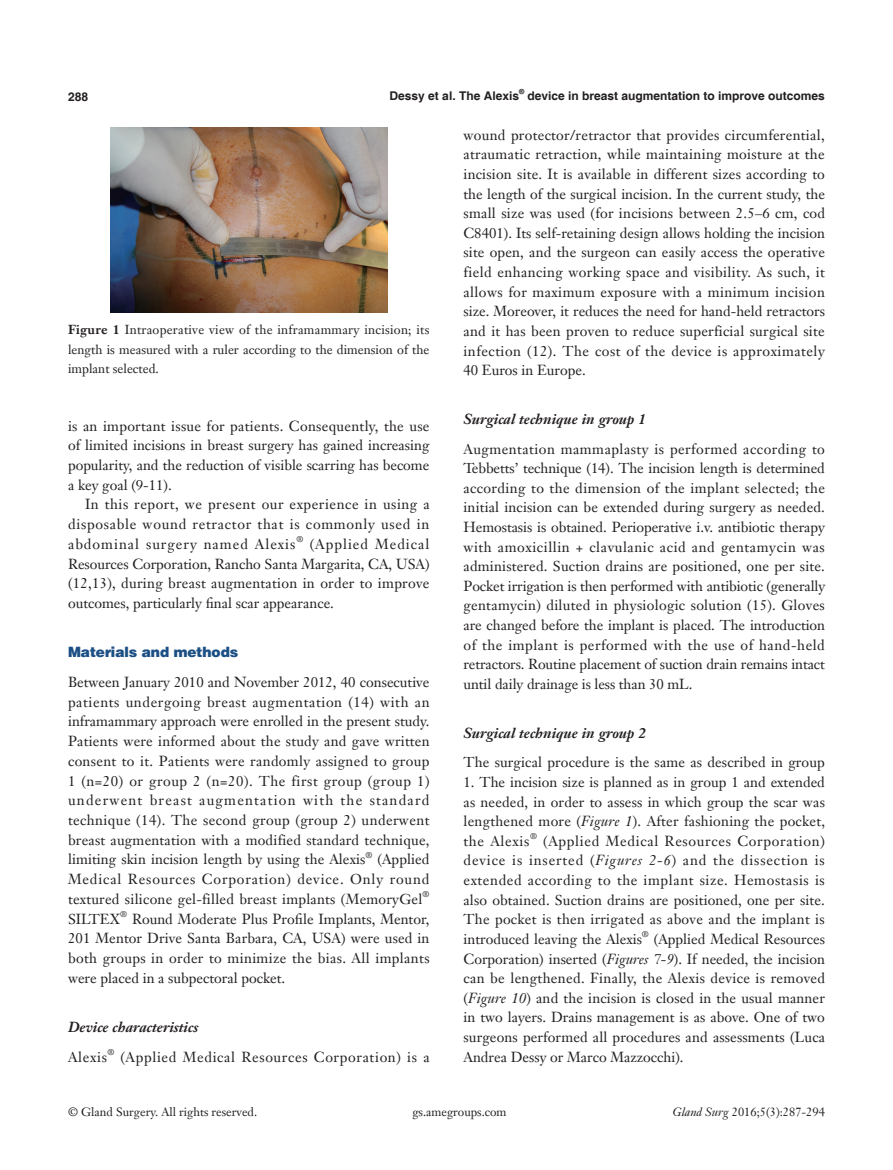
<style>
.page{position:relative;width:893px;height:1170px;background:#fff}
.page>*{position:absolute;margin:0;border:0;box-sizing:border-box;transform-origin:0 0}
.t1{font:14.25px/19.6px "Janson Text LT";letter-spacing:.01em;color:#231f20;text-align:justify}
.t2{font:italic 700 14.25px "Janson Text LT";color:#231f20}
.t3{font:14.25px "Janson Text LT";letter-spacing:.045em;color:#231f20}
.t4{font:900 14.25px "Helvetica";color:#1c5085}
.t5{font:12.75px/19.5px "Janson Text LT";color:#231f20;text-align:justify}
.t6{font:12px "Janson Text LT";color:#231f20}
.t7{font:700 12px "Helvetica";color:#231f20}
.t8{font:8.25px "Janson Text LT";color:#231f20}
.t9{font:700 7.05px "Helvetica";color:#231f20}
.s1{font-weight:700}
.s2{font-style:italic}
</style>
<div class="page">
<img style="left:111px;top:128px;width:276px;height:185px">
<p class="t7" style="left:68px;top:89px;width:22px">288</p>
<p class="t7" style="left:390px;top:88px;width:131px">Dessy et al. The Alexis</p>
<p class="t9" style="left:519px;top:87px;width:7px">®</p>
<p class="t7" style="left:527px;top:88px;width:299px">device in breast augmentation to improve outcomes</p>
<p class="t5" style="left:68px;top:320px;width:363px"><span class="s1">Figure 1</span> Intraoperative view of the inframammary incision; its length is measured with a ruler according to the dimension of the implant selected.</p>
<p class="t1" style="left:68px;top:415px;width:363px">is an important issue for patients. Consequently, the use of limited incisions in breast surgery has gained increasing popularity, and the reduction of visible scarring has become a key goal (9-11).</p>
<p class="t1" style="left:68px;top:494px;width:363px;text-indent:17px">In this report, we present our experience in using a disposable wound retractor that is commonly used in abdominal surgery named Alexis</p>
<p class="t8" style="left:296px;top:534px;width:8px">®</p>
<p class="t1" style="left:68px;top:534px;width:363px;text-indent:242px">(Applied Medical Resources Corporation, Rancho Santa Margarita, CA, USA) (12,13), during breast augmentation in order to improve outcomes, particularly final scar appearance.</p>
<p class="t4" style="left:68px;top:643px;width:172px">Materials and methods</p>
<p class="t1" style="left:68px;top:672px;width:363px">Between January 2010 and November 2012, 40 consecutive patients undergoing breast augmentation (14) with an inframammary approach were enrolled in the present study.<br>Patients were informed about the study and gave written consent to it. Patients were randomly assigned to group 1 (n=20) or group 2 (n=20). The first group (group 1) underwent breast augmentation with the standard technique (14). The second group (group 2) underwent breast augmentation with a modified standard technique, limiting skin incision length by using the Alexis</p>
<p class="t8" style="left:365px;top:849px;width:8px">®</p>
<p class="t1" style="left:68px;top:849px;width:363px;text-indent:309px">(Applied Medical Resources Corporation) device. Only round textured silicone gel-filled breast implants (MemoryGel</p>
<p class="t8" style="left:422px;top:888px;width:8px">®</p>
<p class="t1" style="left:68px;top:908px;width:54px">SILTEX</p>
<p class="t8" style="left:120px;top:908px;width:8px">®</p>
<p class="t1" style="left:68px;top:908px;width:363px;text-indent:64px">Round Moderate Plus Profile Implants, Mentor, 201 Mentor Drive Santa Barbara, CA, USA) were used in both groups in order to minimize the bias. All implants were placed in a subpectoral pocket.</p>
<p class="t2" style="left:68px;top:1017px;width:132px">Device characteristics</p>
<p class="t1" style="left:68px;top:1046px;width:40px">Alexis</p>
<p class="t8" style="left:108px;top:1046px;width:8px">®</p>
<p class="t3" style="left:120px;top:1047px;width:311px">(Applied Medical Resources Corporation) is a</p>
<p class="t1" style="left:463px;top:125px;width:363px">wound protector/retractor that provides circumferential, atraumatic retraction, while maintaining moisture at the incision site. It is available in different sizes according to the length of the surgical incision. In the current study, the small size was used (for incisions between 2.5–6 cm, cod C8401). Its self-retaining design allows holding the incision site open, and the surgeon can easily access the operative field enhancing working space and visibility. As such, it allows for maximum exposure with a minimum incision size. Moreover, it reduces the need for hand-held retractors and it has been proven to reduce superficial surgical site infection (12). The cost of the device is approximately 40 Euros in Europe.</p>
<p class="t2" style="left:463px;top:410px;width:184px">Surgical technique in group 1</p>
<p class="t1" style="left:463px;top:438px;width:363px">Augmentation mammaplasty is performed according to Tebbetts’ technique (14). The incision length is determined according to the dimension of the implant selected; the initial incision can be extended during surgery as needed.<br>Hemostasis is obtained. Perioperative i.v. antibiotic therapy with amoxicillin + clavulanic acid and gentamycin was administered. Suction drains are positioned, one per site.<br>Pocket irrigation is then performed with antibiotic (generally gentamycin) diluted in physiologic solution (15). Gloves are changed before the implant is placed. The introduction of the implant is performed with the use of hand-held retractors. Routine placement of suction drain remains intact until daily drainage is less than 30 mL.</p>
<p class="t2" style="left:463px;top:723px;width:184px">Surgical technique in group 2</p>
<p class="t1" style="left:463px;top:752px;width:363px">The surgical procedure is the same as described in group</p>
<p class="t1" style="left:463px;top:772px;width:363px">1. The incision size is planned as in group 1 and extended as needed, in order to assess in which group the scar was lengthened more (<span class="s2">Figure 1</span>). After fashioning the pocket, the Alexis</p>
<p class="t8" style="left:530px;top:830px;width:8px">®</p>
<p class="t1" style="left:463px;top:830px;width:363px;text-indent:80px">(Applied Medical Resources Corporation) device is inserted (<span class="s2">Figures 2-6</span>) and the dissection is extended according to the implant size. Hemostasis is also obtained. Suction drains are positioned, one per site.<br>The pocket is then irrigated as above and the implant is introduced leaving the Alexis</p>
<p class="t8" style="left:642px;top:928px;width:8px">®</p>
<p class="t1" style="left:463px;top:928px;width:363px;text-indent:190px">(Applied Medical Resources Corporation) inserted (<span class="s2">Figures 7-9</span>). If needed, the incision can be lengthened. Finally, the Alexis device is removed (<span class="s2">Figure 10</span>) and the incision is closed in the usual manner in two layers. Drains management is as above. One of two surgeons performed all procedures and assessments (Luca Andrea Dessy or Marco Mazzocchi).</p>
<p class="t6" style="left:68px;top:1104px;width:191px">© Gland Surgery. All rights reserved.</p>
<p class="t6" style="left:412px;top:1104px;width:96px">gs.amegroups.com</p>
<p class="t6" style="left:673px;top:1104px;width:154px"><span class="s2">Gland Surg</span> 2016;5(3):287-294</p>
</div>
